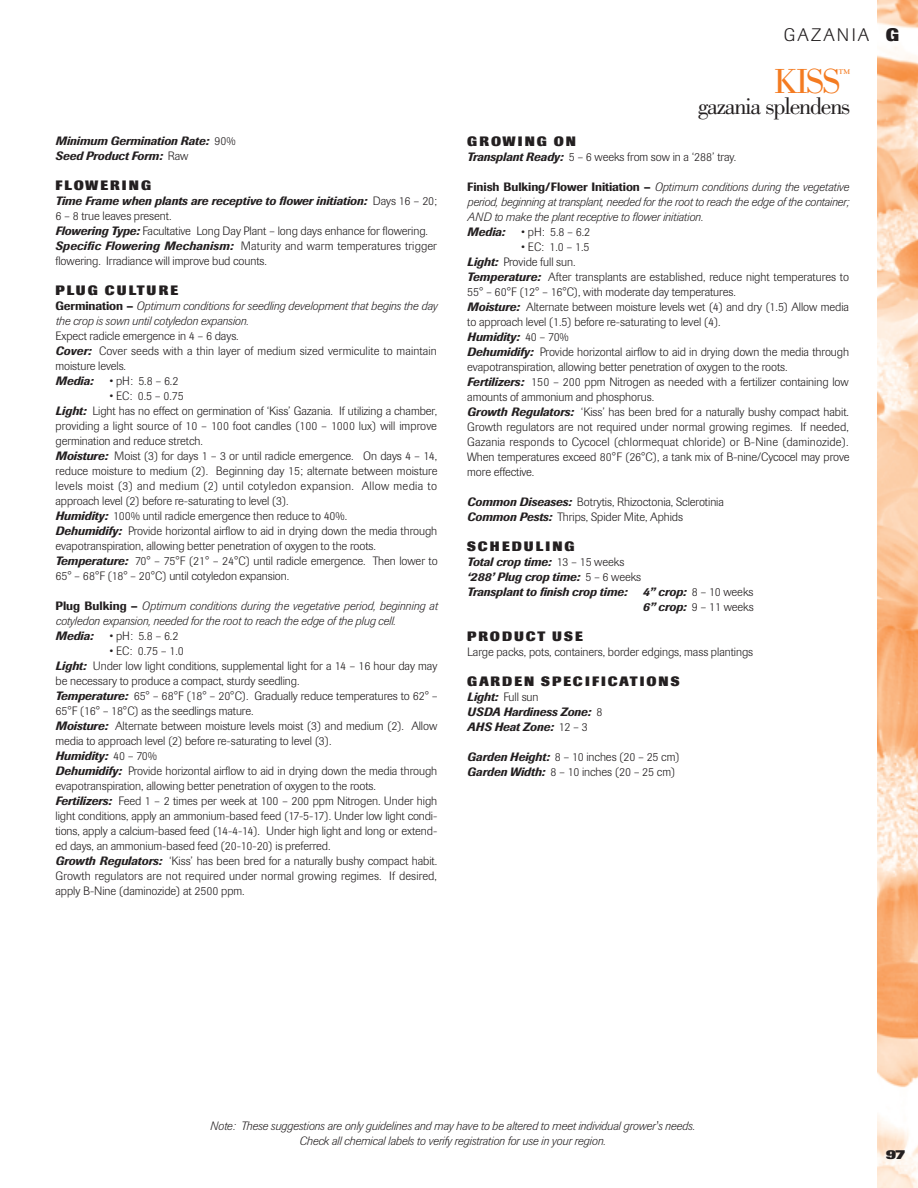
<style>
.page{position:relative;width:918px;height:1188px;background:#fff}
.page>*{position:absolute;margin:0;border:0;box-sizing:border-box;transform-origin:0 0}
.t1{font:36px "Bodoni";color:#f47b21}
.t2{font:24px "Bodoni";letter-spacing:-.05em;color:#231f20}
.t3{font:300 18px "Imago";letter-spacing:.12em;color:#231f20}
.t4{font:800 13.5px "Imago";letter-spacing:.145em;color:#231f20}
.t5{font:800 13.5px "Imago";letter-spacing:.145em;color:#231f20;scale:1.2 1}
.t6{font:300 12px/15px "Imago";letter-spacing:-.005em;color:#231f20}
.t7{font:italic 300 12px/15px "Imago";letter-spacing:-.005em;color:#231f20}
.t8{font:italic 500 12px/15px "Imago";letter-spacing:-.005em;color:#231f20}
.t9{font:12px "Bodoni";color:#f47b21}
.s1{font-weight:800}
.s2{font-weight:300;font-style:normal}
.s3{font-weight:500;font-style:italic}
.s4{font-weight:500;font-style:normal}
</style>
<div class="page">
<img style="left:878px;top:0;width:40px;height:1188px">
<h3 class="t3" style="left:784px;top:28px;width:117px">GAZANIA <span class="s1">G</span></h3>
<p class="t8" style="left:56px;top:134px;width:182px">Minimum Germination Rate: <span class="s2">90%<br></span>Seed Product Form: <span class="s2">Raw</span></p>
<p class="t4" style="left:56px;top:180px;width:97px">FLOWERING</p>
<p class="t6" style="left:55px;top:194px;width:383px"><span class="s3">Time Frame when plants are receptive to flower initiation:</span> Days 16 – 20; 6 – 8 true leaves present.<br><span class="s3">Flowering Type:</span> Facultative Long Day Plant – long days enhance for flowering.<br><span class="s3">Specific Flowering Mechanism:</span> Maturity and warm temperatures trigger flowering. Irradiance will improve bud counts.</p>
<p class="t4" style="left:56px;top:285px;width:124px">PLUG CULTURE</p>
<p class="t7" style="left:56px;top:299px;width:383px"><span class="s4">Germination –</span> Optimum conditions for seedling development that begins the day the crop is sown until cotyledon expansion.</p>
<p class="t6" style="left:56px;top:329px;width:383px">Expect radicle emergence in 4 – 6 days.<br><span class="s3">Cover:</span> Cover seeds with a thin layer of medium sized vermiculite to maintain moisture levels.</p>
<p class="t8" style="left:56px;top:374px;width:39px">Media:</p>
<p class="t6" style="left:110px;top:374px;width:70px">• pH: 5.8 – 6.2</p>
<p class="t6" style="left:55px;top:389px;width:384px;text-indent:54px">• EC: 0.5 – 0.75<br><span class="s3">Light:</span> Light has no effect on germination of ‘Kiss’ Gazania. If utilizing a chamber, providing a light source of 10 – 100 foot candles (100 – 1000 lux) will improve germination and reduce stretch.<br><span class="s3">Moisture:</span> Moist (3) for days 1 – 3 or until radicle emergence. On days 4 – 14, reduce moisture to medium (2). Beginning day 15; alternate between moisture levels moist (3) and medium (2) until cotyledon expansion. Allow media to approach level (2) before re-saturating to level (3).<br><span class="s3">Humidity:</span> 100% until radicle emergence then reduce to 40%.<br><span class="s3">Dehumidify:</span> Provide horizontal airflow to aid in drying down the media through evapotranspiration, allowing better penetration of oxygen to the roots.<br><span class="s3">Temperature:</span> 70° – 75°F (21° – 24°C) until radicle emergence. Then lower to 65° – 68°F (18° – 20°C) until cotyledon expansion.</p>
<p class="t7" style="left:56px;top:599px;width:383px"><span class="s4">Plug Bulking –</span> Optimum conditions during the vegetative period, beginning at cotyledon expansion, needed for the root to reach the edge of the plug cell.</p>
<p class="t8" style="left:56px;top:629px;width:39px">Media:</p>
<p class="t6" style="left:110px;top:629px;width:70px">• pH: 5.8 – 6.2</p>
<p class="t6" style="left:55px;top:644px;width:384px;text-indent:54px">• EC: 0.75 – 1.0<br><span class="s3">Light:</span> Under low light conditions, supplemental light for a 14 – 16 hour day may be necessary to produce a compact, sturdy seedling.<br><span class="s3">Temperature:</span> 65° – 68°F (18° – 20°C). Gradually reduce temperatures to 62° – 65°F (16° – 18°C) as the seedlings mature.<br><span class="s3">Moisture:</span> Alternate between moisture levels moist (3) and medium (2). Allow media to approach level (2) before re-saturating to level (3).<br><span class="s3">Humidity:</span> 40 – 70%<br><span class="s3">Dehumidify:</span> Provide horizontal airflow to aid in drying down the media through evapotranspiration, allowing better penetration of oxygen to the roots.<br><span class="s3">Fertilizers:</span> Feed 1 – 2 times per week at 100 – 200 ppm Nitrogen. Under high light conditions, apply an ammonium-based feed (17-5-17). Under low light condi&shy;tions, apply a calcium-based feed (14-4-14). Under high light and long or extend&shy;ed days, an ammonium-based feed (20-10-20) is preferred.<br><span class="s3">Growth Regulators:</span> ‘Kiss’ has been bred for a naturally bushy compact habit.<br>Growth regulators are not required under normal growing regimes. If desired, apply B-Nine (daminozide) at 2500 ppm.</p>
<h1 class="t1" style="left:774px;top:68px;width:68px">KISS</h1>
<p class="t9" style="left:839px;top:69px;width:13px">™</p>
<h2 class="t2" style="left:698px;top:97px;width:154px">gazania splendens</h2>
<p class="t4" style="left:467px;top:136px;width:110px">GROWING ON</p>
<p class="t6" style="left:467px;top:151px;width:271px"><span class="s3">Transplant Ready:</span> 5 – 6 weeks from sow in a ‘288’ tray.</p>
<p class="t7" style="left:467px;top:181px;width:383px;text-align:justify"><span class="s4">Finish Bulking/Flower Initiation –</span> Optimum conditions during the vegetative period, beginning at transplant, needed for the root to reach the edge of the container; AND to make the plant receptive to flower initiation.</p>
<p class="t8" style="left:467px;top:226px;width:39px">Media:</p>
<p class="t6" style="left:521px;top:226px;width:70px">• pH: 5.8 – 6.2</p>
<p class="t6" style="left:467px;top:241px;width:384px;text-indent:54px">• EC: 1.0 – 1.5<br><span class="s3">Light:</span> Provide full sun.<br><span class="s3">Temperature:</span> After transplants are established, reduce night temperatures to 55° – 60°F (12° – 16°C), with moderate day temperatures.<br><span class="s3">Moisture:</span> Alternate between moisture levels wet (4) and dry (1.5) Allow media to approach level (1.5) before re-saturating to level (4).<br><span class="s3">Humidity:</span> 40 – 70%<br><span class="s3">Dehumidify:</span> Provide horizontal airflow to aid in drying down the media through evapotranspiration, allowing better penetration of oxygen to the roots.<br><span class="s3">Fertilizers:</span> 150 – 200 ppm Nitrogen as needed with a fertilizer containing low amounts of ammonium and phosphorus.<br><span class="s3">Growth Regulators:</span> ‘Kiss’ has been bred for a naturally bushy compact habit.<br>Growth regulators are not required under normal growing regimes. If needed, Gazania responds to Cycocel (chlormequat chloride) or B-Nine (daminozide).<br>When temperatures exceed 80°F (26°C), a tank mix of B-nine/Cycocel may prove more effective.</p>
<p class="t6" style="left:467px;top:496px;width:258px"><span class="s3">Common Diseases:</span> Botrytis, Rhizoctonia, Sclerotinia<br><span class="s3">Common Pests:</span> Thrips, Spider Mite, Aphids</p>
<p class="t4" style="left:467px;top:541px;width:109px">SCHEDULING</p>
<p class="t8" style="left:467px;top:556px;width:176px">Total crop time: <span class="s2">13 – 15 weeks </span>‘288’ Plug crop time: <span class="s2">5 – 6 weeks<br></span>Transplant to finish crop time:</p>
<p class="t6" style="left:643px;top:586px;width:112px"><span class="s3">4” crop:</span> 8 – 10 weeks<br><span class="s3">6” crop:</span> 9 – 11 weeks</p>
<p class="t4" style="left:467px;top:631px;width:117px">PRODUCT USE</p>
<p class="t6" style="left:467px;top:646px;width:288px">Large packs, pots, containers, border edgings, mass plantings</p>
<p class="t4" style="left:467px;top:676px;width:214px">GARDEN SPECIFICATIONS</p>
<p class="t8" style="left:467px;top:691px;width:137px">Light: <span class="s2">Full sun<br></span>USDA Hardiness Zone: <span class="s2">8<br></span>AHS Heat Zone: <span class="s2">12 – 3</span></p>
<p class="t6" style="left:467px;top:751px;width:214px"><span class="s3">Garden Height:</span> 8 – 10 inches (20 – 25 cm)<br><span class="s3">Garden Width:</span> 8 – 10 inches (20 – 25 cm)</p>
<p class="t7" style="left:210px;top:1120px;width:487px;text-align:center">Note: These suggestions are only guidelines and may have to be altered to meet individual grower's needs.<br>Check all chemical labels to verify registration for use in your region.</p>
<p class="t5" style="left:886px;top:1149px;width:18px">97</p>
</div>
